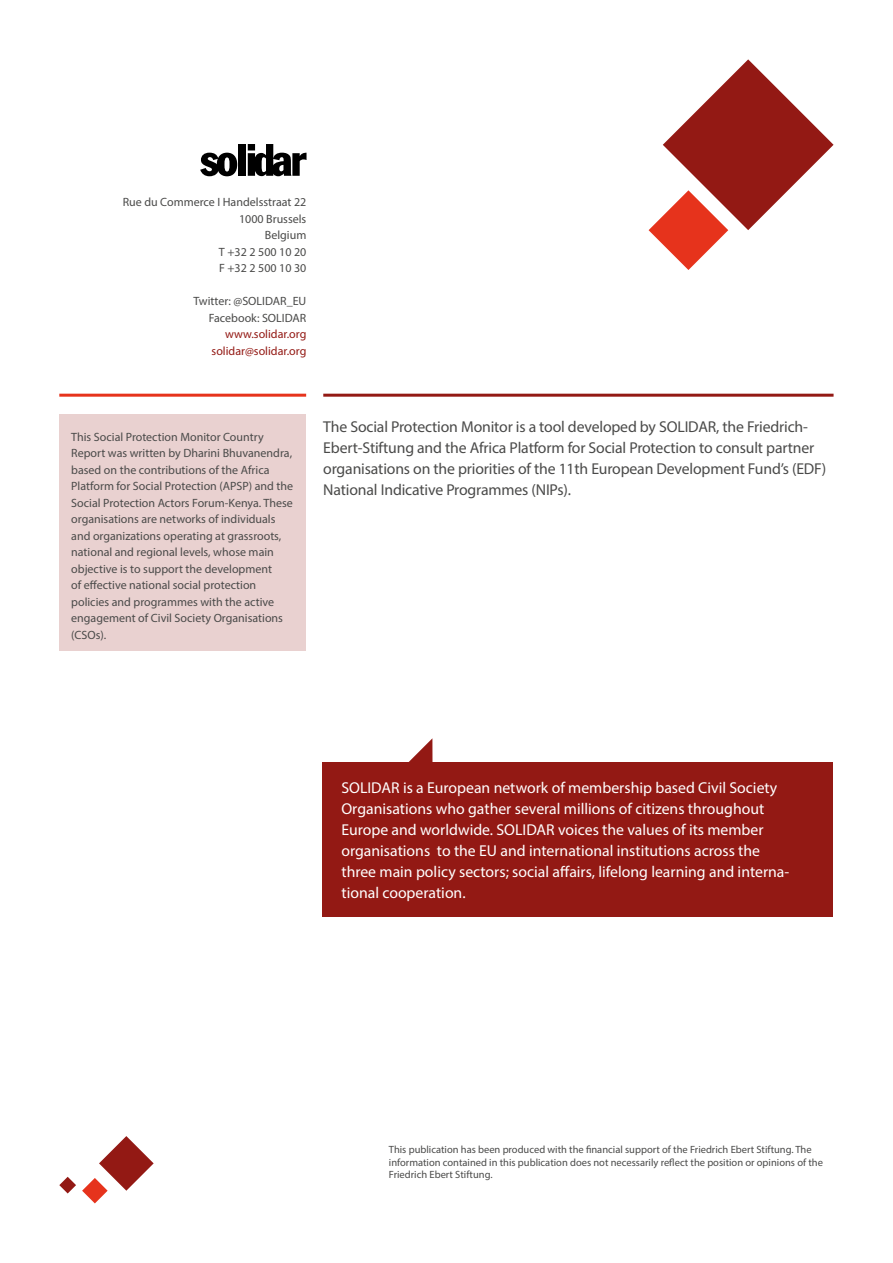
<style>
.page{position:relative;width:893px;height:1263px;background:#fff}
.page>*{position:absolute;margin:0;border:0;box-sizing:border-box;transform-origin:0 0}
.t1{font:15.75px/21px "Myriad Pro";color:#fff}
.t2{font:15.75px/21px "Myriad Pro";letter-spacing:-.01em;color:#4a4a49}
.t3{font:12px/16.5px "Myriad Pro";color:#4a4a49;text-align:right}
.t4{font:12px/16.5px "Myriad Pro";color:#931914;text-align:right}
.t5{font:10.5px/12.6px "Myriad Pro";color:#4a4a49}
</style>
<div class="page">
<div style="left:322px;top:762px;width:511px;height:155px;background:#931914"></div>
<svg style="left:409px;top:739px;width:23px;height:23px"></svg>
<svg style="left:200px;top:153px;width:37px;height:23px"></svg>
<div style="left:239px;top:144px;width:7px;height:32px;background:#000"></div>
<svg style="left:248px;top:144px;width:59px;height:32px"></svg>
<div style="left:59px;top:414px;width:247px;height:237px;background:#e9d1d0"></div>
<hr style="left:323px;top:394px;width:510px;height:3px;background:#931914">
<hr style="left:59px;top:394px;width:247px;height:3px;background:#e6331c">
<svg style="left:649px;top:59px;width:184px;height:211px"></svg>
<svg style="left:82px;top:1136px;width:72px;height:67px"></svg>
<svg style="left:59px;top:1177px;width:17px;height:16px"></svg>
<p class="t3" style="left:123px;top:194px;width:185px">Rue du Commerce I Handelsstraat 22<br>1000 Brussels<br>Belgium<br>T +32 2 500 10 20<br>F +32 2 500 10 30</p>
<p class="t3" style="left:193px;top:293px;width:114px">Twitter: @SOLIDAR_EU<br>Facebook: SOLIDAR</p>
<p class="t4" style="left:212px;top:326px;width:96px">www.solidar.org solidar@solidar.org</p>
<p class="t3" style="left:71px;top:428px;width:223px;text-align:left">This Social Protection Monitor Country Report was written by Dharini Bhuvanendra, based on the contributions of the Africa Platform for Social Protection (APSP) and the Social Protection Actors Forum-Kenya. These organisations are networks of individuals and organizations operating at grassroots, national and regional levels, whose main objective is to support the development<br>of effective national social protection policies and programmes with the active engagement of Civil Society Organisations (CSOs).</p>
<p class="t2" style="left:323px;top:416px;width:504px">The Social Protection Monitor is a tool developed by SOLIDAR, the Friedrich-Ebert-Stiftung and the Africa Platform for Social Protection to consult partner organisations on the priorities of the 11th European Development Fund’s (EDF)<br>National Indicative Programmes (NIPs).</p>
<p class="t1" style="left:341px;top:777px;width:449px">SOLIDAR is a European network of membership based Civil Society Organisations who gather several millions of citizens throughout Europe and worldwide. SOLIDAR voices the values of its member organisations to the EU and international institutions across the three main policy sectors; social affairs, lifelong learning and interna&shy;tional cooperation.</p>
<p class="t5" style="left:389px;top:1143px;width:436px">This publication has been produced with the financial support of the Friedrich Ebert Stiftung. The information contained in this publication does not necessarily reflect the position or opinions of the<br>Friedrich Ebert Stiftung.</p>
</div>
